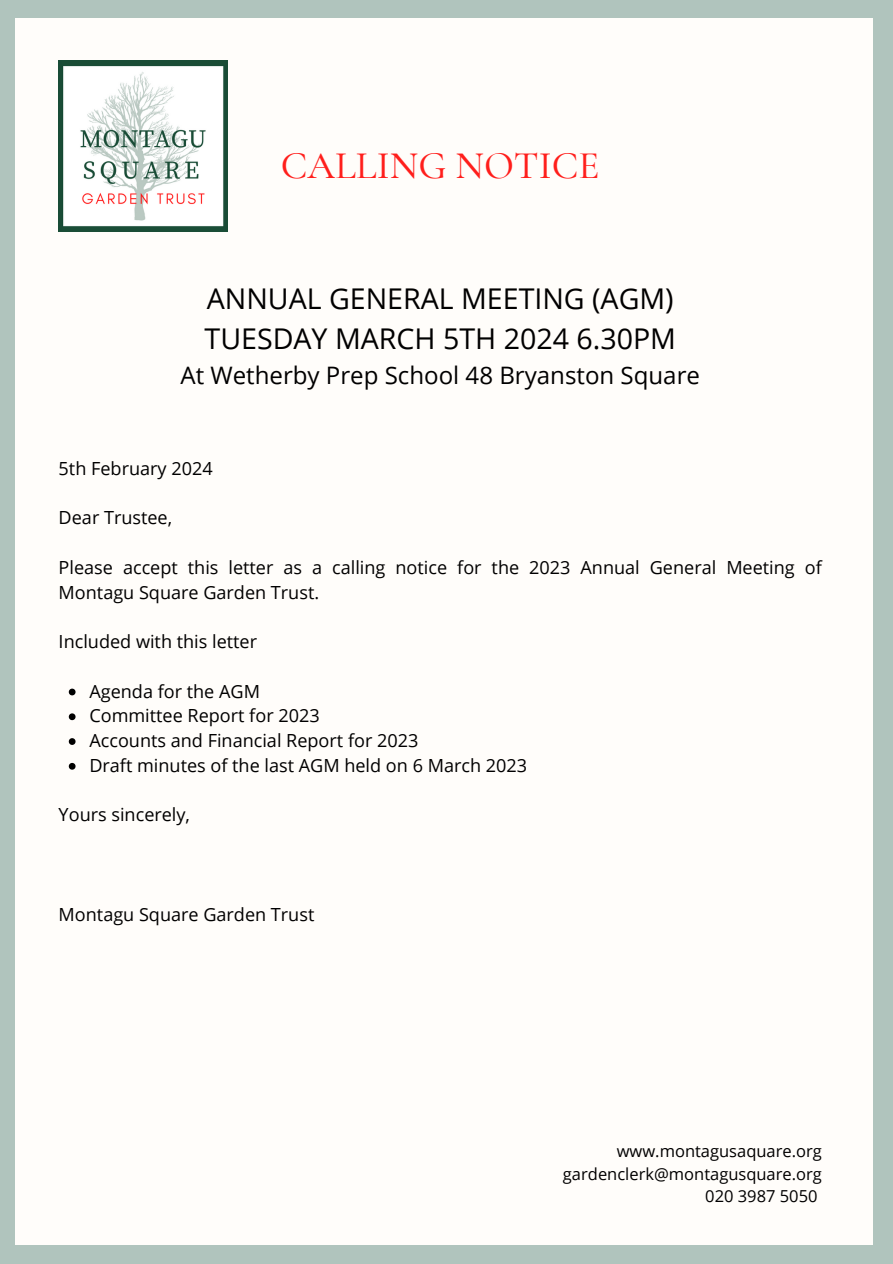
<style>
.page{position:relative;width:893px;height:1264px;background:#fff}
.page>*{position:absolute;margin:0;border:0;box-sizing:border-box;transform-origin:0 0}
.t1{font:500 39px "Cormorant Garamond";color:#ff1e1b}
.t2{font:28.5px/39.3px "Open Sans";color:#000}
.t3{font:24px "Open Sans";color:#000}
.t4{font:18px/24.8px "Open Sans";color:#000}
.t5{font:16.5px "Open Sans";color:#000}
</style>
<div class="page">
<div style="left:0;top:0;width:892px;height:1263px;background:#b0c4bd"></div>
<div style="left:16px;top:18px;width:857px;height:1227px;background:#fffdfa"></div>
<img style="left:59px;top:61px;width:168px;height:171px">
<svg style="left:69px;top:688px;width:7px;height:7px"></svg>
<svg style="left:69px;top:713px;width:7px;height:7px"></svg>
<svg style="left:69px;top:738px;width:7px;height:7px"></svg>
<svg style="left:69px;top:763px;width:7px;height:6px"></svg>
<h1 class="t1" style="left:281px;top:142px;width:320px">CALLING NOTICE</h1>
<h3 class="t2" style="left:204px;top:278px;width:473px">ANNUAL GENERAL MEETING (AGM)<br>TUESDAY MARCH 5TH 2024 6.30PM</h3>
<h3 class="t3" style="left:180px;top:358px;width:521px">At Wetherby Prep School 48 Bryanston Square</h3>
<p class="t4" style="left:59px;top:455px;width:155px">5th February 2024</p>
<p class="t4" style="left:59px;top:505px;width:115px">Dear Trustee,</p>
<p class="t4" style="left:59px;top:554px;width:764px">Please accept this letter as a calling notice for the 2023 Annual General Meeting of<br>Montagu Square Garden Trust.</p>
<p class="t4" style="left:59px;top:628px;width:200px">Included with this letter</p>
<p class="t4" style="left:89px;top:678px;width:172px">Agenda for the AGM</p>
<p class="t4" style="left:89px;top:703px;width:232px">Committee Report for 2023</p>
<p class="t4" style="left:89px;top:727px;width:330px">Accounts and Financial Report for 2023</p>
<p class="t4" style="left:89px;top:752px;width:439px">Draft minutes of the last AGM held on 6 March 2023</p>
<p class="t4" style="left:59px;top:802px;width:133px">Yours sincerely,</p>
<p class="t4" style="left:59px;top:901px;width:257px">Montagu Square Garden Trust</p>
<p class="t5" style="left:616px;top:1139px;width:206px">www.montagusaquare.org</p>
<p class="t5" style="left:563px;top:1162px;width:260px">gardenclerk@montagusquare.org</p>
<p class="t5" style="left:705px;top:1184px;width:114px">020 3987 5050</p>
</div>
